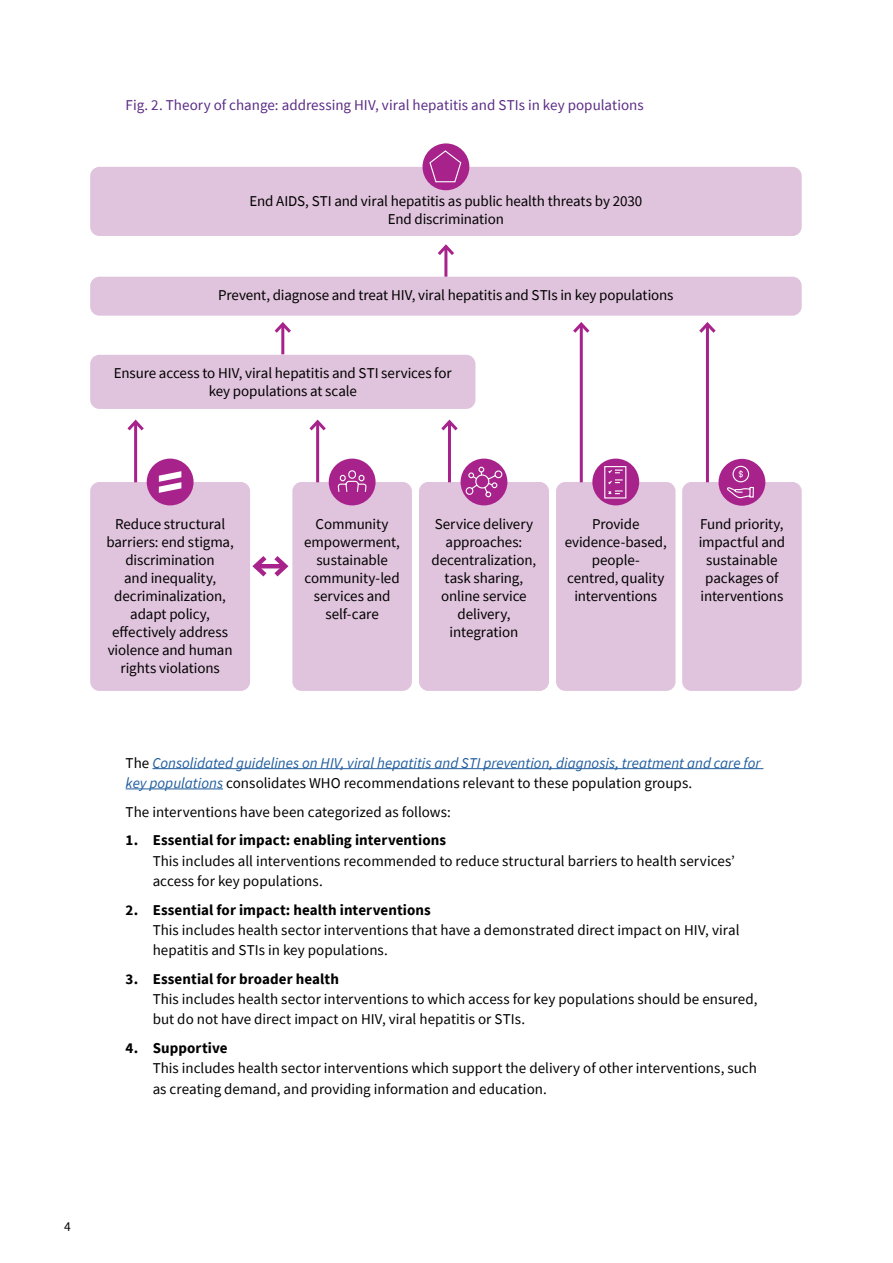
<style>
.page{position:relative;width:893px;height:1263px;background:#fff}
.page>*{position:absolute;margin:0;border:0;box-sizing:border-box;transform-origin:0 0}
.Diagram_labels{font:15px/18px "Source Sans Pro";letter-spacing:-.005em;color:#000;text-align:center}
.Body{font:italic 15px/20.2px "Source Sans Pro";color:#215e9e}
._03_Figure_Title{font:15px "Source Sans Pro";color:#5b2c86}
.Body-2{font:15px "Source Sans Pro";color:#000}
.t1{font:13.5px "Source Sans Pro";color:#000}
.s1{font-style:normal;color:#000}
.s2{font-weight:700}
</style>
<div class="page">
<hr style="left:152px;top:768px;width:611px;height:1px;background:#215e9e">
<hr style="left:126px;top:788px;width:97px;height:1px;background:#215e9e">
<div style="left:91px;top:168px;width:710px;height:67px;background:#e0c3dc;border-radius:9px"></div>
<div style="left:90px;top:167px;width:712px;height:69px;border:2px solid #e0c3dc;border-radius:9px"></div>
<div style="left:91px;top:277px;width:710px;height:38px;background:#e0c3dc;border-radius:9px"></div>
<div style="left:90px;top:277px;width:712px;height:39px;border:2px solid #e0c3dc;border-radius:9px"></div>
<div style="left:91px;top:355px;width:384px;height:53px;background:#e0c3dc;border-radius:9px"></div>
<div style="left:90px;top:355px;width:385px;height:54px;border:2px solid #e0c3dc;border-radius:9px"></div>
<div style="left:91px;top:483px;width:158px;height:207px;background:#e0c3dc;border-radius:9px"></div>
<div style="left:90px;top:482px;width:160px;height:209px;border:2px solid #e0c3dc;border-radius:9px"></div>
<div style="left:557px;top:483px;width:118px;height:207px;background:#e0c3dc;border-radius:9px"></div>
<div style="left:556px;top:482px;width:119px;height:209px;border:2px solid #e0c3dc;border-radius:9px"></div>
<div style="left:683px;top:483px;width:118px;height:207px;background:#e0c3dc;border-radius:9px"></div>
<div style="left:682px;top:482px;width:120px;height:209px;border:2px solid #e0c3dc;border-radius:9px"></div>
<div style="left:293px;top:483px;width:118px;height:207px;background:#e0c3dc;border-radius:9px"></div>
<div style="left:292px;top:482px;width:120px;height:209px;border:2px solid #e0c3dc;border-radius:9px"></div>
<div style="left:420px;top:483px;width:128px;height:207px;background:#e0c3dc;border-radius:9px"></div>
<div style="left:419px;top:482px;width:130px;height:209px;border:2px solid #e0c3dc;border-radius:9px"></div>
<hr style="left:134px;top:422px;width:3px;height:60px;background:#a7228b">
<svg style="left:127px;top:419px;width:17px;height:15px"></svg>
<hr style="left:281px;top:324px;width:3px;height:30px;background:#a7228b">
<svg style="left:274px;top:322px;width:17px;height:14px"></svg>
<hr style="left:706px;top:324px;width:3px;height:158px;background:#a7228b">
<svg style="left:699px;top:322px;width:17px;height:14px"></svg>
<hr style="left:580px;top:324px;width:3px;height:158px;background:#a7228b">
<svg style="left:573px;top:322px;width:17px;height:14px"></svg>
<hr style="left:448px;top:422px;width:3px;height:60px;background:#a7228b">
<svg style="left:441px;top:419px;width:17px;height:12px"></svg>
<hr style="left:316px;top:422px;width:3px;height:60px;background:#a7228b">
<svg style="left:309px;top:419px;width:17px;height:15px"></svg>
<hr style="left:444px;top:246px;width:3px;height:31px;background:#a7228b">
<svg style="left:438px;top:244px;width:16px;height:14px"></svg>
<svg style="left:249px;top:551px;width:40px;height:30px"></svg>
<div style="left:422px;top:143px;width:47px;height:47px;background:#a7228b;border-radius:50%"></div>
<div style="left:147px;top:459px;width:47px;height:46px;background:#a7228b;border-radius:50%"></div>
<svg style="left:159px;top:471px;width:22px;height:22px"></svg>
<div style="left:329px;top:459px;width:47px;height:46px;background:#a7228b;border-radius:50%"></div>
<div style="left:461px;top:459px;width:46px;height:46px;background:#a7228b;border-radius:50%"></div>
<div style="left:592px;top:459px;width:47px;height:46px;background:#a7228b;border-radius:50%"></div>
<div style="left:718px;top:459px;width:47px;height:47px;background:#a7228b;border-radius:50%"></div>
<svg style="left:465px;top:466px;width:38px;height:32px"></svg>
<svg style="left:608px;top:469px;width:15px;height:26px"></svg>
<div style="left:604px;top:466px;width:22px;height:32px;border:1px solid #fff"></div>
<svg style="left:727px;top:486px;width:27px;height:13px"></svg>
<svg style="left:739px;top:470px;width:4px;height:8px"></svg>
<div style="left:732px;top:466px;width:17px;height:16px;border:1px solid #fff;border-radius:50%"></div>
<svg style="left:337px;top:470px;width:29px;height:22px"></svg>
<svg style="left:429px;top:149px;width:33px;height:34px"></svg>
<p class="_03_Figure_Title" style="left:126px;top:95px;width:520px">Fig. 2. Theory of change: addressing HIV, viral hepatitis and STIs in key populations</p>
<p class="Diagram_labels" style="left:249px;top:192px;width:394px">End AIDS, STI and viral hepatitis as public health threats by 2030</p>
<p class="Diagram_labels" style="left:388px;top:210px;width:118px">End discrimination</p>
<p class="Diagram_labels" style="left:218px;top:286px;width:457px">Prevent, diagnose and treat HIV, viral hepatitis and STIs in key populations</p>
<p class="Diagram_labels" style="left:114px;top:364px;width:339px">Ensure access to HIV, viral hepatitis and STI services for key populations at scale</p>
<p class="Diagram_labels" style="left:106px;top:514px;width:129px">Reduce structural barriers: end stigma, discrimination<br>and inequality, decriminalization, adapt policy, effectively address violence and human rights violations</p>
<p class="Diagram_labels" style="left:565px;top:515px;width:104px">Provide evidence-based, people&shy;centred, quality interventions</p>
<p class="Diagram_labels" style="left:699px;top:515px;width:88px">Fund priority, impactful and sustainable packages of interventions</p>
<p class="Diagram_labels" style="left:304px;top:515px;width:97px">Community empowerment, sustainable community-led services and self-care</p>
<p class="Diagram_labels" style="left:432px;top:515px;width:106px">Service delivery approaches: decentralization, task sharing, online service delivery, integration</p>
<p class="Body" style="left:126px;top:752px;width:636px"><span class="s1">The</span> Consolidated guidelines on HIV, viral hepatitis and STI prevention, diagnosis, treatment and care for key populations <span class="s1">consolidates WHO recommendations relevant to these population groups.</span></p>
<p class="Body-2" style="left:126px;top:802px;width:327px">The interventions have been categorized as follows:</p>
<p class="Diagram_labels" style="left:153px;top:830px;width:584px;line-height:20.2px;text-align:left;text-indent:-27px"><span class="s2">1. Essential for impact: enabling interventions<br></span>This includes all interventions recommended to reduce structural barriers to health servicesʼ access for key populations.</p>
<p class="Diagram_labels" style="left:153px;top:899px;width:588px;line-height:20.2px;text-align:left;text-indent:-27px"><span class="s2">2. Essential for impact: health interventions<br></span>This includes health sector interventions that have a demonstrated direct impact on HIV, viral hepatitis and STIs in key populations.</p>
<p class="Diagram_labels" style="left:153px;top:969px;width:606px;line-height:20.2px;text-align:left;text-indent:-27px"><span class="s2">3. Essential for broader health<br></span>This includes health sector interventions to which access for key populations should be ensured, but do not have direct impact on HIV, viral hepatitis or STIs.</p>
<p class="Diagram_labels" style="left:153px;top:1038px;width:606px;line-height:20.2px;text-align:left;text-indent:-27px"><span class="s2">4. Supportive<br></span>This includes health sector interventions which support the delivery of other interventions, such as creating demand, and providing information and education.</p>
<p class="t1" style="left:64px;top:1218px;width:8px">4</p>
</div>
